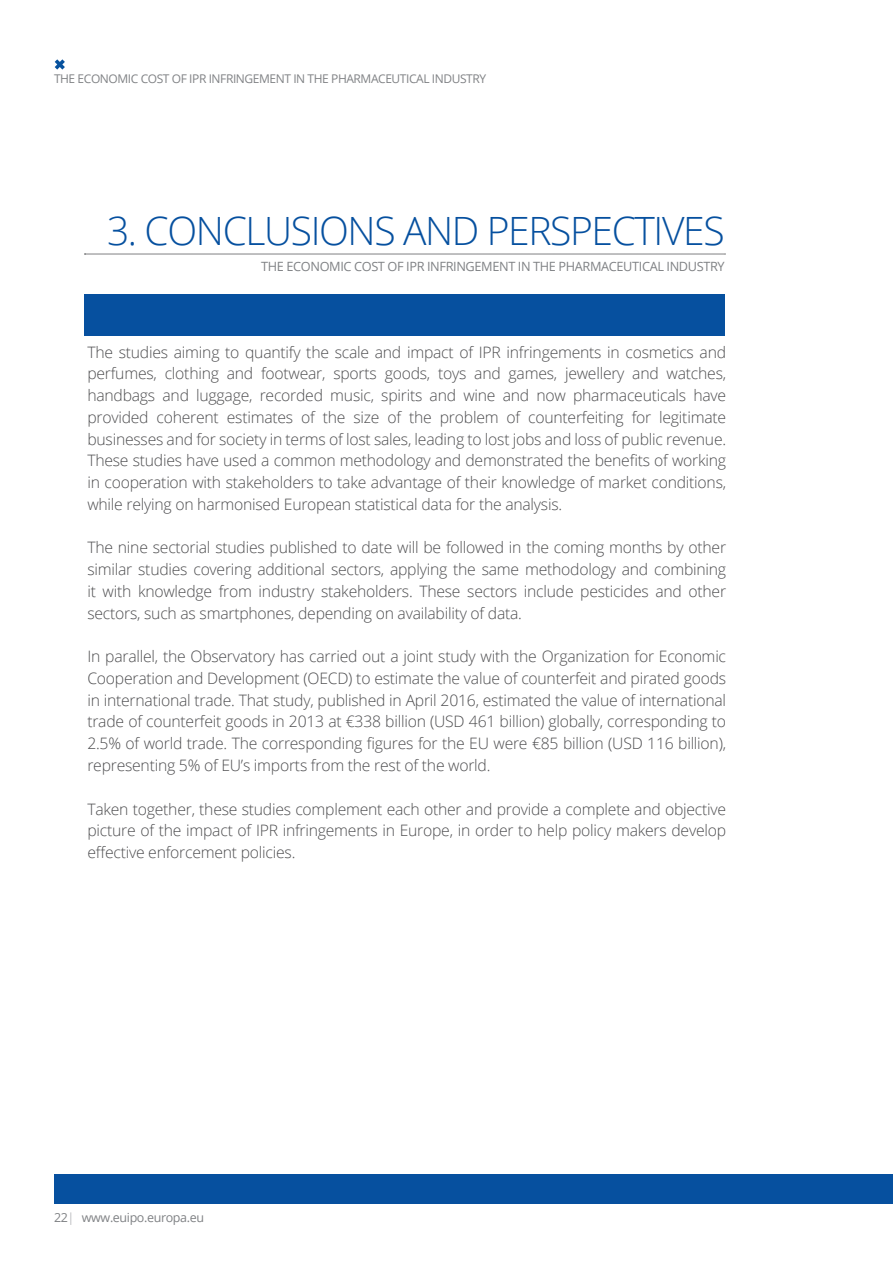
<style>
.page{position:relative;width:893px;height:1263px;background:#fff}
.page>*{position:absolute;margin:0;border:0;box-sizing:border-box;transform-origin:0 0}
.t1{font:300 39px "Open Sans";letter-spacing:-.035em;color:#06509f}
.t2{font:300 15.75px/21.8px "Open Sans";letter-spacing:-.015em;color:#4d4d4f;text-align:justify}
.t3{font:12.75px "Open Sans";letter-spacing:-.03em;color:#808285}
.t4{font:12.45px "Open Sans";letter-spacing:-.03em;color:#808285}
.t5{font:12px "Open Sans";letter-spacing:-.035em;color:#808285}
.s1{color:#bcbec0}
</style>
<div class="page">
<div style="left:54px;top:1175px;width:839px;height:29px;background:#06509f"></div>
<svg style="left:55px;top:59px;width:10px;height:11px"></svg>
<svg style="left:84px;top:254px;width:641px;height:1px"></svg>
<div style="left:84px;top:294px;width:641px;height:41px;background:#06509f"></div>
<p class="t5" style="left:54px;top:71px;width:434px">THE ECONOMIC COST OF IPR INFRINGEMENT IN THE PHARMACEUTICAL INDUSTRY</p>
<h1 class="t1" style="left:107px;top:204px;width:619px">3. CONCLUSIONS AND PERSPECTIVES</h1>
<p class="t3" style="left:261px;top:258px;width:465px">THE ECONOMIC COST OF IPR INFRINGEMENT IN THE PHARMACEUTICAL INDUSTRY</p>
<p class="t2" style="left:87px;top:341px;width:640px">The studies aiming to quantify the scale and impact of IPR infringements in cosmetics and perfumes, clothing and footwear, sports goods, toys and games, jewellery and watches, handbags and luggage, recorded music, spirits and wine and now pharmaceuticals have provided coherent estimates of the size of the problem of counterfeiting for legitimate businesses and for society in terms of lost sales, leading to lost jobs and loss of public revenue.<br>These studies have used a common methodology and demonstrated the benefits of working in cooperation with stakeholders to take advantage of their knowledge of market conditions, while relying on harmonised European statistical data for the analysis.</p>
<p class="t2" style="left:87px;top:536px;width:640px">The nine sectorial studies published to date will be followed in the coming months by other similar studies covering additional sectors, applying the same methodology and combining it with knowledge from industry stakeholders. These sectors include pesticides and other sectors, such as smartphones, depending on availability of data.</p>
<p class="t2" style="left:87px;top:645px;width:640px">In parallel, the Observatory has carried out a joint study with the Organization for Economic Cooperation and Development (OECD) to estimate the value of counterfeit and pirated goods in international trade. That study, published in April 2016, estimated the value of international trade of counterfeit goods in 2013 at €338 billion (USD 461 billion) globally, corresponding to 2.5% of world trade. The corresponding figures for the EU were €85 billion (USD 116 billion), representing 5% of EU’s imports from the rest of the world.</p>
<p class="t2" style="left:87px;top:797px;width:640px">Taken together, these studies complement each other and provide a complete and objective picture of the impact of IPR infringements in Europe, in order to help policy makers develop effective enforcement policies.</p>
<p class="t4" style="left:54px;top:1209px;width:152px">22<span class="s1">|</span> www.euipo.europa.eu</p>
</div>
